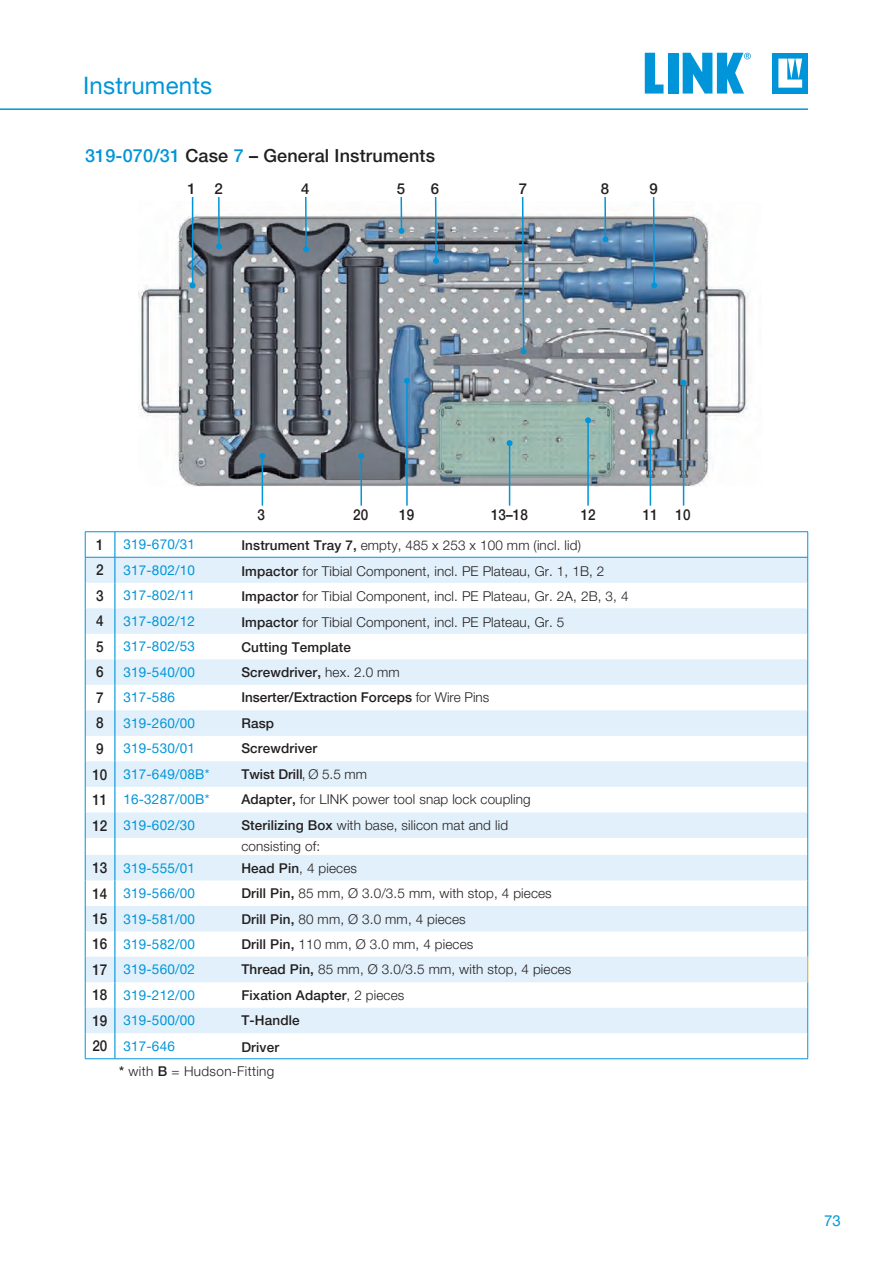
<style>
.page{position:relative;width:893px;height:1263px;background:#fff}
.page>*{position:absolute;margin:0;border:0;box-sizing:border-box;transform-origin:0 0}
.t1{font:24px "Helvetica Neue LT Pro";letter-spacing:.01em;color:#0095d9}
.t2{font:500 18px "Helvetica Neue LT Pro";letter-spacing:.01em;color:#231f20}
.t3{font:500 15px "Helvetica Neue LT Pro";color:#231f20;scale:.9 1}
.t4{font:500 15px "Helvetica Neue LT Pro";color:#231f20}
.t5{font:15px "Helvetica Neue LT Pro";color:#0095d9}
.t6{font:300 13.5px/21.3px "Helvetica Neue LT Pro";letter-spacing:.01em;color:#231f20}
.t7{font:13.5px "Helvetica Neue LT Pro";letter-spacing:.015em;color:#0095d9}
.t8{font:500 13.5px "Helvetica Neue LT Pro";letter-spacing:.01em;color:#231f20}
.s1{color:#0095d9}
.s2{font-weight:500}
.s3{font-weight:300}
.s4{font-weight:500;font-size:15px;color:#231f20}
</style>
<div class="page">
<img style="left:138px;top:201px;width:611px;height:285px">
<hr style="left:218px;top:193px;width:2px;height:53px;background:#0095d9">
<svg style="left:216px;top:243px;width:6px;height:6px"></svg>
<hr style="left:360px;top:456px;width:2px;height:50px;background:#0095d9">
<svg style="left:358px;top:453px;width:6px;height:6px"></svg>
<hr style="left:435px;top:192px;width:2px;height:69px;background:#0095d9">
<svg style="left:433px;top:258px;width:6px;height:6px"></svg>
<hr style="left:262px;top:456px;width:1px;height:50px;background:#0095d9">
<svg style="left:259px;top:453px;width:6px;height:6px"></svg>
<hr style="left:406px;top:381px;width:2px;height:125px;background:#0095d9">
<svg style="left:404px;top:378px;width:6px;height:6px"></svg>
<hr style="left:587px;top:420px;width:2px;height:86px;background:#0095d9">
<svg style="left:585px;top:417px;width:6px;height:6px"></svg>
<hr style="left:400px;top:192px;width:2px;height:39px;background:#0095d9">
<svg style="left:398px;top:228px;width:6px;height:6px"></svg>
<hr style="left:305px;top:193px;width:2px;height:56px;background:#0095d9">
<svg style="left:303px;top:246px;width:6px;height:6px"></svg>
<hr style="left:604px;top:190px;width:2px;height:49px;background:#0095d9">
<svg style="left:602px;top:236px;width:6px;height:6px"></svg>
<svg style="left:521px;top:197px;width:6px;height:157px"></svg>
<svg style="left:651px;top:197px;width:6px;height:91px"></svg>
<hr style="left:683px;top:383px;width:1px;height:123px;background:#0095d9">
<svg style="left:681px;top:380px;width:6px;height:6px"></svg>
<hr style="left:650px;top:432px;width:1px;height:74px;background:#0095d9">
<svg style="left:647px;top:429px;width:6px;height:6px"></svg>
<hr style="left:509px;top:443px;width:1px;height:63px;background:#0095d9">
<svg style="left:507px;top:440px;width:6px;height:6px"></svg>
<hr style="left:192px;top:194px;width:1px;height:91px;background:#0095d9">
<svg style="left:190px;top:282px;width:6px;height:6px"></svg>
<div style="left:185px;top:183px;width:14px;height:14px;background:#fff"></div>
<div style="left:212px;top:183px;width:13px;height:14px;background:#fff"></div>
<div style="left:298px;top:183px;width:14px;height:14px;background:#fff"></div>
<div style="left:394px;top:183px;width:14px;height:14px;background:#fff"></div>
<div style="left:428px;top:183px;width:14px;height:14px;background:#fff"></div>
<div style="left:598px;top:183px;width:14px;height:14px;background:#fff"></div>
<hr style="left:85px;top:531px;width:30px;height:1px;background:#0095d9">
<hr style="left:115px;top:531px;width:122px;height:1px;background:#0095d9">
<hr style="left:237px;top:531px;width:571px;height:1px;background:#0095d9">
<hr style="left:85px;top:1058px;width:30px;height:1px;background:#0095d9">
<hr style="left:115px;top:1058px;width:122px;height:1px;background:#0095d9">
<hr style="left:237px;top:1058px;width:571px;height:1px;background:#0095d9">
<svg style="left:85px;top:532px;width:723px;height:526px"></svg>
<hr style="left:85px;top:557px;width:30px;height:1px;background:#0095d9">
<hr style="left:115px;top:557px;width:122px;height:1px;background:#0095d9">
<hr style="left:237px;top:557px;width:571px;height:1px;background:#0095d9">
<hr style="left:0;top:108px;width:808px;height:2px;background:#0095d9">
<div style="left:773px;top:53px;width:35px;height:41px;background:#0095d9"></div>
<svg style="left:778px;top:59px;width:24px;height:29px"></svg>
<svg style="left:645px;top:53px;width:18px;height:41px"></svg>
<div style="left:668px;top:53px;width:10px;height:41px;background:#0095d9"></div>
<svg style="left:683px;top:53px;width:68px;height:41px"></svg>
<h1 class="t1" style="left:83px;top:70px;width:131px">Instruments</h1>
<h2 class="t2" style="left:85px;top:144px;width:351px"><span class="s1">319-070/31</span> Case <span class="s1">7</span> – General Instruments</h2>
<p class="t4" style="left:188px;top:180px;width:37px">1 2</p>
<p class="t4" style="left:301px;top:180px;width:10px">4</p>
<p class="t4" style="left:397px;top:180px;width:10px">5</p>
<p class="t4" style="left:431px;top:180px;width:10px">6</p>
<p class="t4" style="left:519px;top:180px;width:10px">7</p>
<p class="t4" style="left:601px;top:180px;width:10px">8</p>
<p class="t4" style="left:649px;top:179px;width:10px">9</p>
<p class="t3" style="left:258px;top:506px;width:10px">3</p>
<p class="t3" style="left:353px;top:506px;width:18px">20</p>
<p class="t3" style="left:399px;top:506px;width:18px">19</p>
<p class="t3" style="left:491px;top:506px;width:42px">13–18</p>
<p class="t3" style="left:581px;top:506px;width:18px">12</p>
<p class="t3" style="left:643px;top:506px;width:55px">11 10</p>
<p class="t3" style="left:96px;top:535px;width:10px">1</p>
<p class="t7" style="left:123px;top:536px;width:73px">319-670/31</p>
<p class="t6" style="left:241px;top:534px;width:341px"><span class="s2">Instrument Tray 7,</span> empty, 485 x 253 x 100 mm (incl. lid)</p>
<p class="t3" style="left:96px;top:561px;width:10px">2</p>
<p class="t7" style="left:123px;top:562px;width:73px">317-802/10</p>
<p class="t6" style="left:241px;top:560px;width:364px"><span class="s2">Impactor</span> for Tibial Component, incl. PE Plateau, Gr. 1, 1B, 2</p>
<p class="t3" style="left:96px;top:586px;width:10px">3</p>
<p class="t7" style="left:123px;top:587px;width:73px">317-802/11</p>
<p class="t6" style="left:241px;top:585px;width:389px"><span class="s2">Impactor</span> for Tibial Component, incl. PE Plateau, Gr. 2A, 2B, 3, 4</p>
<p class="t3" style="left:96px;top:612px;width:10px">4</p>
<p class="t7" style="left:123px;top:613px;width:73px">317-802/12</p>
<p class="t6" style="left:241px;top:611px;width:325px"><span class="s2">Impactor</span> for Tibial Component, incl. PE Plateau, Gr. 5</p>
<p class="t3" style="left:96px;top:637px;width:10px">5</p>
<p class="t7" style="left:123px;top:638px;width:73px">317-802/53</p>
<p class="t8" style="left:241px;top:639px;width:111px">Cutting Template</p>
<p class="t3" style="left:96px;top:663px;width:10px">6</p>
<p class="t7" style="left:123px;top:664px;width:73px">319-540/00</p>
<p class="t8" style="left:241px;top:664px;width:160px">Screwdriver, <span class="s3">hex. 2.0 mm</span></p>
<p class="t3" style="left:96px;top:689px;width:10px">7</p>
<p class="t7" style="left:123px;top:689px;width:53px">317-586</p>
<p class="t8" style="left:241px;top:689px;width:249px">Inserter/Extraction Forceps <span class="s3">for Wire Pins</span></p>
<p class="t3" style="left:96px;top:714px;width:10px">8</p>
<p class="t7" style="left:123px;top:715px;width:73px">319-260/00</p>
<p class="t8" style="left:241px;top:715px;width:34px">Rasp</p>
<p class="t3" style="left:96px;top:740px;width:10px">9</p>
<p class="t7" style="left:123px;top:740px;width:73px">319-530/01</p>
<p class="t8" style="left:241px;top:740px;width:77px">Screwdriver</p>
<p class="t7" style="left:92px;top:766px;width:119px"><span class="s4">10</span> 317-649/08B*</p>
<p class="t8" style="left:241px;top:766px;width:127px">Twist Drill, <span class="s3">Ø 5.5 mm</span></p>
<p class="t7" style="left:92px;top:791px;width:119px"><span class="s4">11</span> 16-3287/00B*</p>
<p class="t6" style="left:241px;top:789px;width:291px"><span class="s2">Adapter,</span> for LINK power tool snap lock coupling</p>
<p class="t7" style="left:92px;top:817px;width:104px"><span class="s4">12</span> 319-602/30</p>
<p class="t6" style="left:241px;top:814px;width:268px"><span class="s2">Sterilizing Box</span> with base, silicon mat and lid consisting of:</p>
<p class="t7" style="left:92px;top:859px;width:104px"><span class="s4">13</span> 319-555/01</p>
<p class="t6" style="left:241px;top:857px;width:117px"><span class="s2">Head Pin</span>, 4 pieces</p>
<p class="t7" style="left:92px;top:885px;width:104px"><span class="s4">14</span> 319-566/00</p>
<p class="t6" style="left:241px;top:882px;width:312px"><span class="s2">Drill Pin,</span> 85 mm, Ø 3.0/3.5 mm, with stop, 4 pieces</p>
<p class="t7" style="left:92px;top:910px;width:104px"><span class="s4">15</span> 319-581/00</p>
<p class="t6" style="left:241px;top:908px;width:226px"><span class="s2">Drill Pin,</span> 80 mm, Ø 3.0 mm, 4 pieces</p>
<p class="t7" style="left:92px;top:936px;width:104px"><span class="s4">16</span> 319-582/00</p>
<p class="t6" style="left:241px;top:933px;width:233px"><span class="s2">Drill Pin,</span> 110 mm, Ø 3.0 mm, 4 pieces</p>
<p class="t7" style="left:92px;top:961px;width:104px"><span class="s4">17</span> 319-560/02</p>
<p class="t6" style="left:241px;top:958px;width:331px"><span class="s2">Thread Pin,</span> 85 mm, Ø 3.0/3.5 mm, with stop, 4 pieces</p>
<p class="t7" style="left:92px;top:987px;width:104px"><span class="s4">18</span> 319-212/00</p>
<p class="t8" style="left:241px;top:987px;width:164px">Fixation Adapter<span class="s3">, 2 pieces</span></p>
<p class="t7" style="left:92px;top:1012px;width:104px"><span class="s4">19</span> 319-500/00</p>
<p class="t8" style="left:241px;top:1012px;width:60px">T-Handle</p>
<p class="t7" style="left:92px;top:1037px;width:84px"><span class="s4">20</span> 317-646</p>
<p class="t8" style="left:241px;top:1038px;width:39px">Driver</p>
<p class="t6" style="left:119px;top:1060px;width:157px"><span class="s2">*</span> with <span class="s2">B</span> = Hudson-Fitting</p>
<p class="t5" style="left:824px;top:1211px;width:18px">73</p>
</div>
